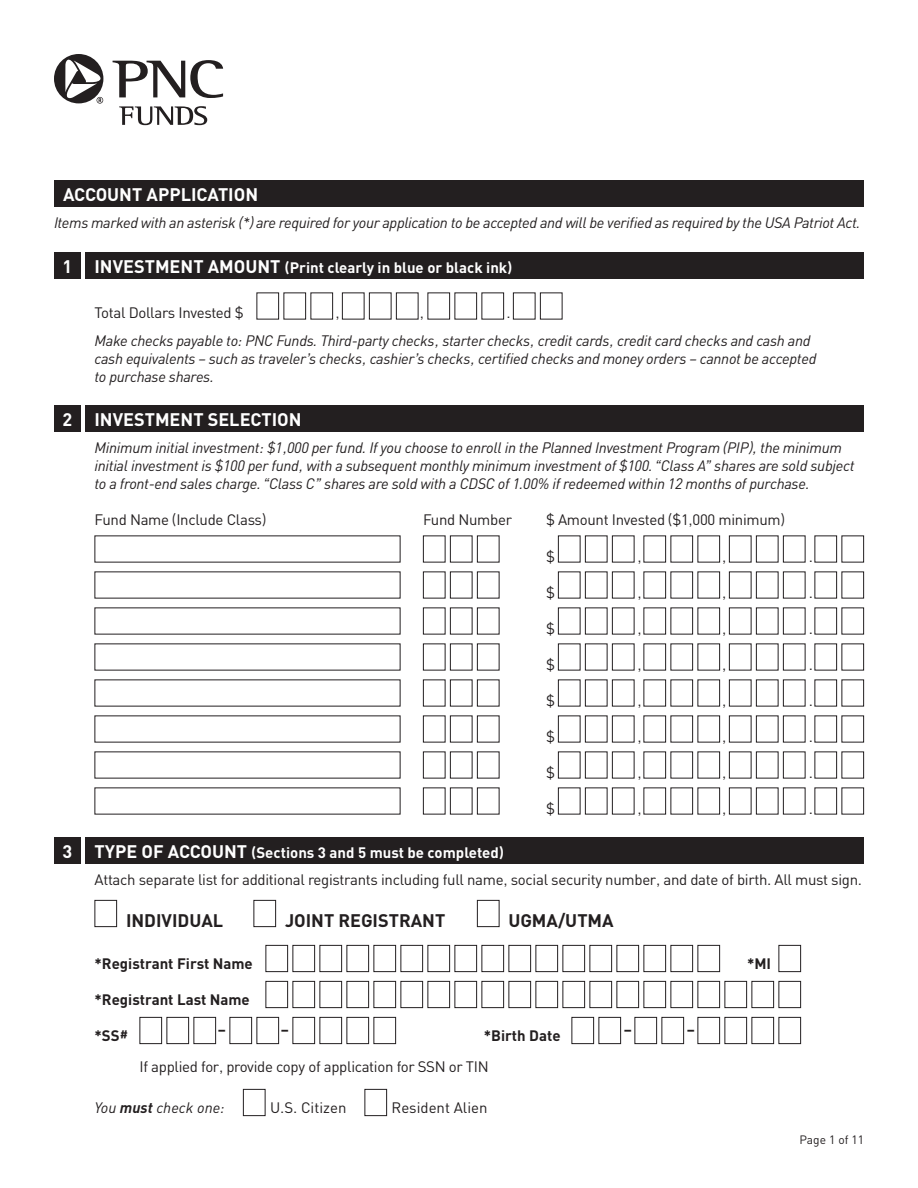
<style>
.page{position:relative;width:918px;height:1188px;background:#fff}
.page>*{position:absolute;margin:0;border:0;box-sizing:border-box;transform-origin:0 0}
.t1{font:700 18px "PNC Sans";color:#fff}
.t2{font:700 18px "PNC Sans";color:#231f20}
.t3{font:italic 15px/18px "PNC Sans";letter-spacing:-.02em;color:#231f20}
.t4{font:15px "PNC Sans";letter-spacing:-.02em;color:#231f20}
.t5{font:700 15px "PNC Sans";color:#fff}
.t6{font:700 15px "PNC Sans";color:#231f20}
.t7{font:15px "PNC Sans";color:#231f20}
.t8{font:italic 15px "PNC Sans";color:#231f20}
.t9{font:12px "PNC Sans";color:#231f20}
.s1{font-size:18px}
.s2{font-weight:700}
</style>
<div class="page">
<div style="left:54px;top:180px;width:810px;height:27px;background:#231f20"></div>
<svg style="left:113px;top:60px;width:110px;height:38px"></svg>
<svg style="left:54px;top:54px;width:49px;height:50px"></svg>
<svg style="left:119px;top:106px;width:88px;height:19px"></svg>
<div style="left:54px;top:252px;width:27px;height:27px;background:#231f20"></div>
<div style="left:54px;top:405px;width:27px;height:27px;background:#231f20"></div>
<div style="left:54px;top:837px;width:27px;height:27px;background:#231f20"></div>
<div style="left:86px;top:252px;width:778px;height:27px;background:#231f20"></div>
<div style="left:86px;top:405px;width:778px;height:27px;background:#231f20"></div>
<div style="left:86px;top:837px;width:778px;height:27px;background:#231f20"></div>
<svg style="left:94px;top:900px;width:23px;height:27px"></svg>
<svg style="left:243px;top:1089px;width:23px;height:27px"></svg>
<svg style="left:364px;top:1089px;width:23px;height:27px"></svg>
<svg style="left:778px;top:945px;width:23px;height:27px"></svg>
<svg style="left:139px;top:1017px;width:77px;height:27px"></svg>
<svg style="left:571px;top:1017px;width:50px;height:27px"></svg>
<svg style="left:229px;top:1017px;width:50px;height:27px"></svg>
<svg style="left:634px;top:1017px;width:50px;height:27px"></svg>
<svg style="left:292px;top:1017px;width:104px;height:27px"></svg>
<svg style="left:697px;top:1017px;width:104px;height:27px"></svg>
<svg style="left:265px;top:945px;width:455px;height:27px"></svg>
<svg style="left:265px;top:981px;width:536px;height:27px"></svg>
<svg style="left:253px;top:900px;width:23px;height:27px"></svg>
<svg style="left:477px;top:900px;width:23px;height:27px"></svg>
<svg style="left:94px;top:535px;width:307px;height:28px"></svg>
<svg style="left:94px;top:571px;width:307px;height:28px"></svg>
<svg style="left:94px;top:607px;width:307px;height:28px"></svg>
<svg style="left:94px;top:643px;width:307px;height:28px"></svg>
<svg style="left:94px;top:679px;width:307px;height:28px"></svg>
<svg style="left:94px;top:715px;width:307px;height:28px"></svg>
<svg style="left:94px;top:751px;width:307px;height:28px"></svg>
<svg style="left:94px;top:787px;width:307px;height:28px"></svg>
<svg style="left:256px;top:292px;width:77px;height:28px"></svg>
<svg style="left:558px;top:535px;width:77px;height:28px"></svg>
<svg style="left:558px;top:571px;width:77px;height:28px"></svg>
<svg style="left:558px;top:607px;width:77px;height:28px"></svg>
<svg style="left:558px;top:643px;width:77px;height:28px"></svg>
<svg style="left:558px;top:679px;width:77px;height:28px"></svg>
<svg style="left:558px;top:715px;width:77px;height:28px"></svg>
<svg style="left:558px;top:751px;width:77px;height:28px"></svg>
<svg style="left:558px;top:787px;width:77px;height:28px"></svg>
<svg style="left:423px;top:535px;width:77px;height:28px"></svg>
<svg style="left:423px;top:571px;width:77px;height:28px"></svg>
<svg style="left:423px;top:607px;width:77px;height:28px"></svg>
<svg style="left:423px;top:643px;width:77px;height:28px"></svg>
<svg style="left:423px;top:679px;width:77px;height:28px"></svg>
<svg style="left:423px;top:715px;width:77px;height:28px"></svg>
<svg style="left:423px;top:751px;width:77px;height:28px"></svg>
<svg style="left:423px;top:787px;width:77px;height:28px"></svg>
<svg style="left:342px;top:292px;width:77px;height:28px"></svg>
<svg style="left:643px;top:535px;width:77px;height:28px"></svg>
<svg style="left:643px;top:571px;width:77px;height:28px"></svg>
<svg style="left:643px;top:607px;width:77px;height:28px"></svg>
<svg style="left:643px;top:643px;width:77px;height:28px"></svg>
<svg style="left:643px;top:679px;width:77px;height:28px"></svg>
<svg style="left:643px;top:715px;width:77px;height:28px"></svg>
<svg style="left:643px;top:751px;width:77px;height:28px"></svg>
<svg style="left:643px;top:787px;width:77px;height:28px"></svg>
<svg style="left:427px;top:292px;width:77px;height:28px"></svg>
<svg style="left:729px;top:535px;width:77px;height:28px"></svg>
<svg style="left:729px;top:571px;width:77px;height:28px"></svg>
<svg style="left:729px;top:607px;width:77px;height:28px"></svg>
<svg style="left:729px;top:643px;width:77px;height:28px"></svg>
<svg style="left:729px;top:679px;width:77px;height:28px"></svg>
<svg style="left:729px;top:715px;width:77px;height:28px"></svg>
<svg style="left:729px;top:751px;width:77px;height:28px"></svg>
<svg style="left:729px;top:787px;width:77px;height:28px"></svg>
<svg style="left:513px;top:292px;width:50px;height:28px"></svg>
<svg style="left:814px;top:535px;width:50px;height:28px"></svg>
<svg style="left:814px;top:571px;width:50px;height:28px"></svg>
<svg style="left:814px;top:607px;width:50px;height:28px"></svg>
<svg style="left:814px;top:643px;width:50px;height:28px"></svg>
<svg style="left:814px;top:679px;width:50px;height:28px"></svg>
<svg style="left:814px;top:715px;width:50px;height:28px"></svg>
<svg style="left:814px;top:751px;width:50px;height:28px"></svg>
<svg style="left:814px;top:787px;width:50px;height:28px"></svg>
<p class="t1" style="left:63px;top:183px;width:197px">ACCOUNT APPLICATION</p>
<p class="t3" style="left:54px;top:214px;width:808px">Items marked with an asterisk (*) are required for your application to be accepted and will be verified as required by the USA Patriot Act.</p>
<p class="t1" style="left:63px;top:255px;width:11px">1</p>
<p class="t5" style="left:94px;top:258px;width:419px"><span class="s1">INVESTMENT AMOUNT</span> (Print clearly in blue or black ink)</p>
<p class="t4" style="left:94px;top:303px;width:151px">Total Dollars Invested $</p>
<p class="t4" style="left:335px;top:303px;width:6px">,</p>
<p class="t4" style="left:420px;top:303px;width:6px">,</p>
<p class="t4" style="left:506px;top:303px;width:6px">.</p>
<p class="t3" style="left:94px;top:332px;width:723px">Make checks payable to: PNC Funds. Third-party checks, starter checks, credit cards, credit card checks and cash and cash equivalents – such as traveler’s checks, cashier’s checks, certified checks and money orders – cannot be accepted to purchase shares.</p>
<p class="t1" style="left:63px;top:408px;width:11px">2</p>
<p class="t1" style="left:94px;top:408px;width:209px">INVESTMENT SELECTION</p>
<p class="t3" style="left:94px;top:439px;width:762px">Minimum initial investment: $1,000 per fund. If you choose to enroll in the Planned Investment Program (PIP), the minimum initial investment is $100 per fund, with a subsequent monthly minimum investment of $100. “Class A” shares are sold subject to a front-end sales charge. “Class C” shares are sold with a CDSC of 1.00% if redeemed within 12 months of purchase.</p>
<p class="t4" style="left:95px;top:510px;width:173px">Fund Name (Include Class)</p>
<p class="t4" style="left:423px;top:510px;width:91px">Fund Number</p>
<p class="t4" style="left:546px;top:510px;width:240px">$ Amount Invested ($1,000 minimum)</p>
<p class="t4" style="left:546px;top:547px;width:10px">$</p>
<p class="t4" style="left:546px;top:583px;width:10px">$</p>
<p class="t4" style="left:546px;top:619px;width:10px">$</p>
<p class="t4" style="left:546px;top:655px;width:10px">$</p>
<p class="t4" style="left:546px;top:691px;width:10px">$</p>
<p class="t4" style="left:546px;top:727px;width:10px">$</p>
<p class="t4" style="left:546px;top:763px;width:10px">$</p>
<p class="t4" style="left:546px;top:799px;width:10px">$</p>
<p class="t4" style="left:722px;top:547px;width:6px">,</p>
<p class="t4" style="left:722px;top:583px;width:6px">,</p>
<p class="t4" style="left:722px;top:619px;width:6px">,</p>
<p class="t4" style="left:722px;top:655px;width:6px">,</p>
<p class="t4" style="left:722px;top:691px;width:6px">,</p>
<p class="t4" style="left:722px;top:727px;width:6px">,</p>
<p class="t4" style="left:722px;top:763px;width:6px">,</p>
<p class="t4" style="left:722px;top:799px;width:6px">,</p>
<p class="t4" style="left:638px;top:547px;width:6px">,</p>
<p class="t4" style="left:638px;top:583px;width:6px">,</p>
<p class="t4" style="left:638px;top:619px;width:6px">,</p>
<p class="t4" style="left:638px;top:655px;width:6px">,</p>
<p class="t4" style="left:638px;top:691px;width:6px">,</p>
<p class="t4" style="left:638px;top:727px;width:6px">,</p>
<p class="t4" style="left:638px;top:763px;width:6px">,</p>
<p class="t4" style="left:638px;top:799px;width:6px">,</p>
<p class="t4" style="left:809px;top:547px;width:6px">.</p>
<p class="t4" style="left:809px;top:583px;width:6px">.</p>
<p class="t4" style="left:809px;top:619px;width:6px">.</p>
<p class="t4" style="left:809px;top:655px;width:6px">.</p>
<p class="t4" style="left:809px;top:691px;width:6px">.</p>
<p class="t4" style="left:809px;top:727px;width:6px">.</p>
<p class="t4" style="left:809px;top:763px;width:6px">.</p>
<p class="t4" style="left:809px;top:799px;width:6px">.</p>
<p class="t1" style="left:63px;top:840px;width:11px">3</p>
<p class="t5" style="left:94px;top:843px;width:411px"><span class="s1">TYPE OF ACCOUNT</span> (Sections 3 and 5 must be completed)</p>
<p class="t4" style="left:94px;top:870px;width:769px">Attach separate list for additional registrants including full name, social security number, and date of birth. All must sign.</p>
<p class="t2" style="left:126px;top:909px;width:99px">INDIVIDUAL</p>
<p class="t6" style="left:94px;top:954px;width:160px">*Registrant First Name</p>
<p class="t6" style="left:94px;top:990px;width:157px">*Registrant Last Name</p>
<p class="t2" style="left:285px;top:909px;width:162px">JOINT REGISTRANT</p>
<p class="t2" style="left:509px;top:909px;width:107px">UGMA/UTMA</p>
<p class="t6" style="left:747px;top:954px;width:26px">*MI</p>
<p class="t6" style="left:218px;top:1020px;width:10px">–</p>
<p class="t6" style="left:281px;top:1020px;width:10px">–</p>
<p class="t6" style="left:624px;top:1020px;width:10px">–</p>
<p class="t6" style="left:687px;top:1020px;width:10px">–</p>
<p class="t6" style="left:94px;top:1026px;width:35px">*SS#</p>
<p class="t6" style="left:484px;top:1026px;width:78px">*Birth Date</p>
<p class="t4" style="left:140px;top:1057px;width:351px">If applied for, provide copy of application for SSN or TIN</p>
<p class="t8" style="left:94px;top:1099px;width:132px">You <span class="s2">must</span> check one:</p>
<p class="t7" style="left:270px;top:1098px;width:78px">U.S. Citizen</p>
<p class="t7" style="left:392px;top:1098px;width:98px">Resident Alien</p>
<p class="t9" style="left:799px;top:1132px;width:66px">Page 1 of 11</p>
</div>
